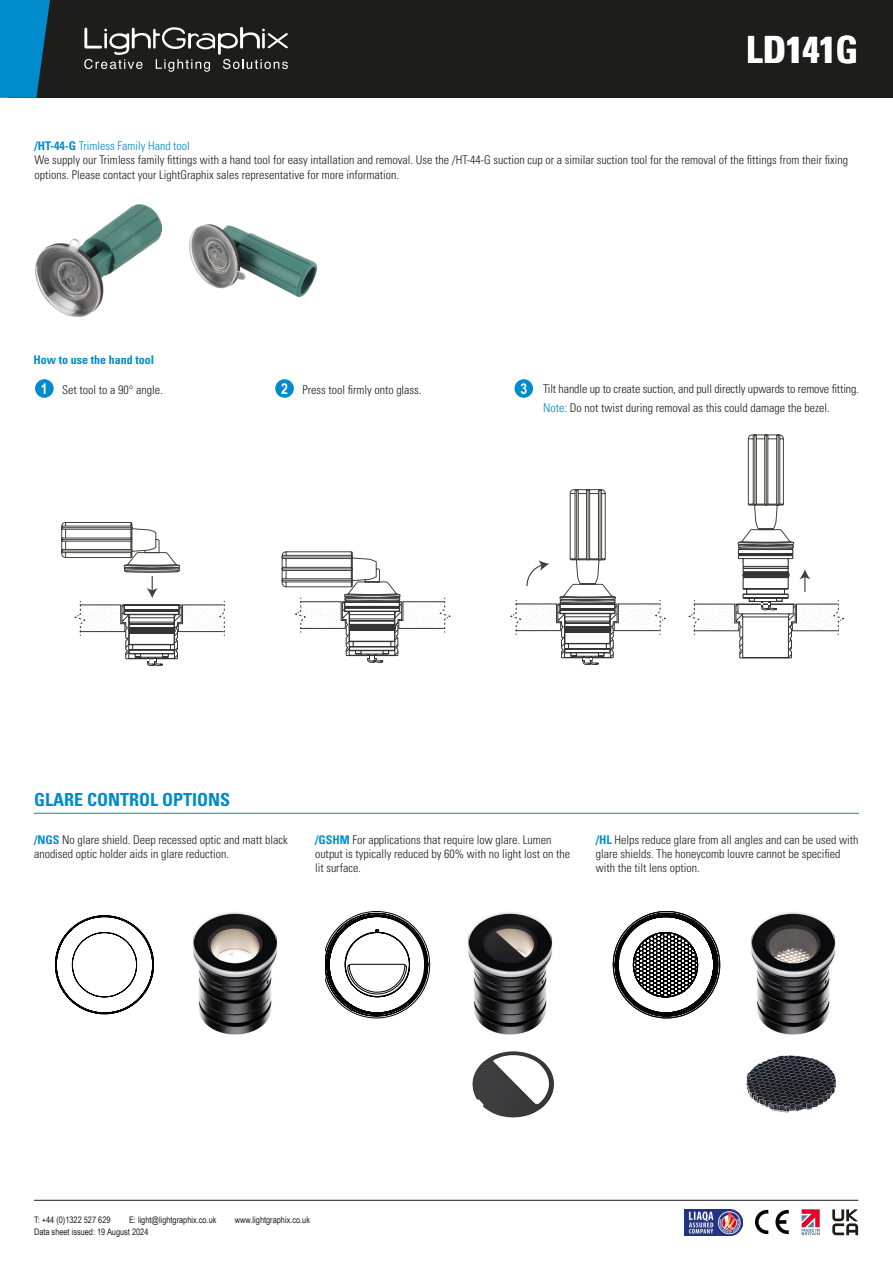
<style>
.page{position:relative;width:893px;height:1263px;background:#fff}
.page>*{position:absolute;margin:0;border:0;box-sizing:border-box;transform-origin:0 0}
.box_headline{font:700 condensed 37.5px "Univers LT Std";color:#fff}
.headline_blue{font:700 condensed 18px "Univers LT Std";color:#008bcc}
.t1{font:700 15px "Arial Narrow";color:#fff}
.Sub_header_-_diagram_text_grey{font:300 condensed 12px/14.4px "Univers LT Std";color:#1d1d1b}
.BODY_TEXT_-_Paragraph_style{font:300 condensed 12px/14.4px "Univers LT Std";color:#1d1d1b}
.Sub_header_-_diagram_text_grey-2{font:300 condensed 12px "Univers LT Std";color:#008bcc}
.Sub_header_-_diagram_text_grey-3{font:700 condensed 12px "Univers LT Std";color:#008bcc}
.t2{font:9px "Arial Narrow";color:#1d1d1b}
.s1{font-weight:700}
.s2{color:#008bcc}
.s3{font-weight:700;color:#0e8aca}
.s4{font-weight:700;color:#0291d0}
</style>
<div class="page">
<div style="left:9px;top:0;width:884px;height:98px;background:#1d1d1b"></div>
<svg style="left:0;top:0;width:50px;height:98px;background:#047bb3"></svg>
<svg style="left:84px;top:27px;width:204px;height:45px"></svg>
<hr style="left:34px;top:1200px;width:824px;height:1px;background:#1d1d1b">
<svg style="left:802px;top:1209px;width:18px;height:26px"></svg>
<img style="left:685px;top:1209px;width:57px;height:26px">
<svg style="left:775px;top:1210px;width:14px;height:24px"></svg>
<svg style="left:755px;top:1210px;width:13px;height:24px"></svg>
<svg style="left:832px;top:1209px;width:26px;height:26px"></svg>
<hr style="left:34px;top:813px;width:825px;height:1px;background:#008bcc">
<img style="left:746px;top:1055px;width:90px;height:58px">
<svg style="left:325px;top:911px;width:105px;height:107px"></svg>
<svg style="left:613px;top:911px;width:107px;height:107px"></svg>
<svg style="left:55px;top:915px;width:99px;height:99px"></svg>
<img style="left:193px;top:912px;width:85px;height:123px">
<img style="left:468px;top:912px;width:85px;height:123px">
<img style="left:751px;top:912px;width:85px;height:123px">
<img style="left:472px;top:1051px;width:83px;height:67px">
<img style="left:190px;top:224px;width:126px;height:72px">
<img style="left:36px;top:204px;width:126px;height:113px">
<svg style="left:282px;top:551px;width:168px;height:111px"></svg>
<svg style="left:61px;top:522px;width:164px;height:144px"></svg>
<svg style="left:510px;top:489px;width:156px;height:176px"></svg>
<svg style="left:688px;top:434px;width:156px;height:224px"></svg>
<div style="left:35px;top:379px;width:19px;height:19px;background:#008bcc;border-radius:50%"></div>
<div style="left:275px;top:379px;width:19px;height:19px;background:#008bcc;border-radius:50%"></div>
<div style="left:514px;top:379px;width:19px;height:19px;background:#008bcc;border-radius:50%"></div>
<p class="box_headline" style="left:746px;top:27px;width:114px">LD141G</p>
<p class="Sub_header_-_diagram_text_grey-2" style="left:34px;top:138px;width:157px"><span class="s1">/HT-44-G</span> Trimless Family Hand tool</p>
<p class="Sub_header_-_diagram_text_grey" style="left:34px;top:153px;width:815px">We supply our Trimless family fittings with a hand tool for easy intallation and removal. Use the /HT-44-G suction cup or a similar suction tool for the removal of the fittings from their fixing options. Please contact your LightGraphix sales representative for more information.</p>
<p class="Sub_header_-_diagram_text_grey-3" style="left:33px;top:353px;width:122px">How to use the hand tool</p>
<p class="t1" style="left:41px;top:377px;width:8px">1</p>
<p class="Sub_header_-_diagram_text_grey" style="left:62px;top:382px;width:102px">Set tool to a 90° angle.</p>
<p class="t1" style="left:281px;top:377px;width:8px">2</p>
<p class="Sub_header_-_diagram_text_grey" style="left:302px;top:382px;width:121px">Press tool firmly onto glass.</p>
<p class="t1" style="left:520px;top:377px;width:8px">3</p>
<p class="Sub_header_-_diagram_text_grey" style="left:543px;top:381px;width:317px">Tilt handle up to create suction, and pull directly upwards to remove fitting.</p>
<p class="Sub_header_-_diagram_text_grey" style="left:543px;top:400px;width:288px"><span class="s2">Note:</span> Do not twist during removal as this could damage the bezel.</p>
<p class="headline_blue" style="left:34px;top:788px;width:198px">GLARE CONTROL OPTIONS</p>
<p class="BODY_TEXT_-_Paragraph_style" style="left:34px;top:832px;width:255px"><span class="s3">/NGS</span> No glare shield. Deep recessed optic and matt black anodised optic holder aids in glare reduction.</p>
<p class="BODY_TEXT_-_Paragraph_style" style="left:315px;top:832px;width:257px"><span class="s4">/GSHM</span> For applications that require low glare. Lumen output is typically reduced by 60% with no light lost on the lit surface.</p>
<p class="BODY_TEXT_-_Paragraph_style" style="left:596px;top:832px;width:264px"><span class="s4">/HL</span> Helps reduce glare from all angles and can be used with glare shields. The honeycomb louvre cannot be specified with the tilt lens option.</p>
<p class="t2" style="left:34px;top:1213px;width:78px">T: +44 (0)1322 527 629</p>
<p class="t2" style="left:129px;top:1213px;width:89px">E: light@lightgraphix.co.uk</p>
<p class="t2" style="left:235px;top:1213px;width:77px">www.lightgraphix.co.uk</p>
<p class="t2" style="left:34px;top:1225px;width:116px">Data sheet issued: 19 August 2024</p>
</div>
